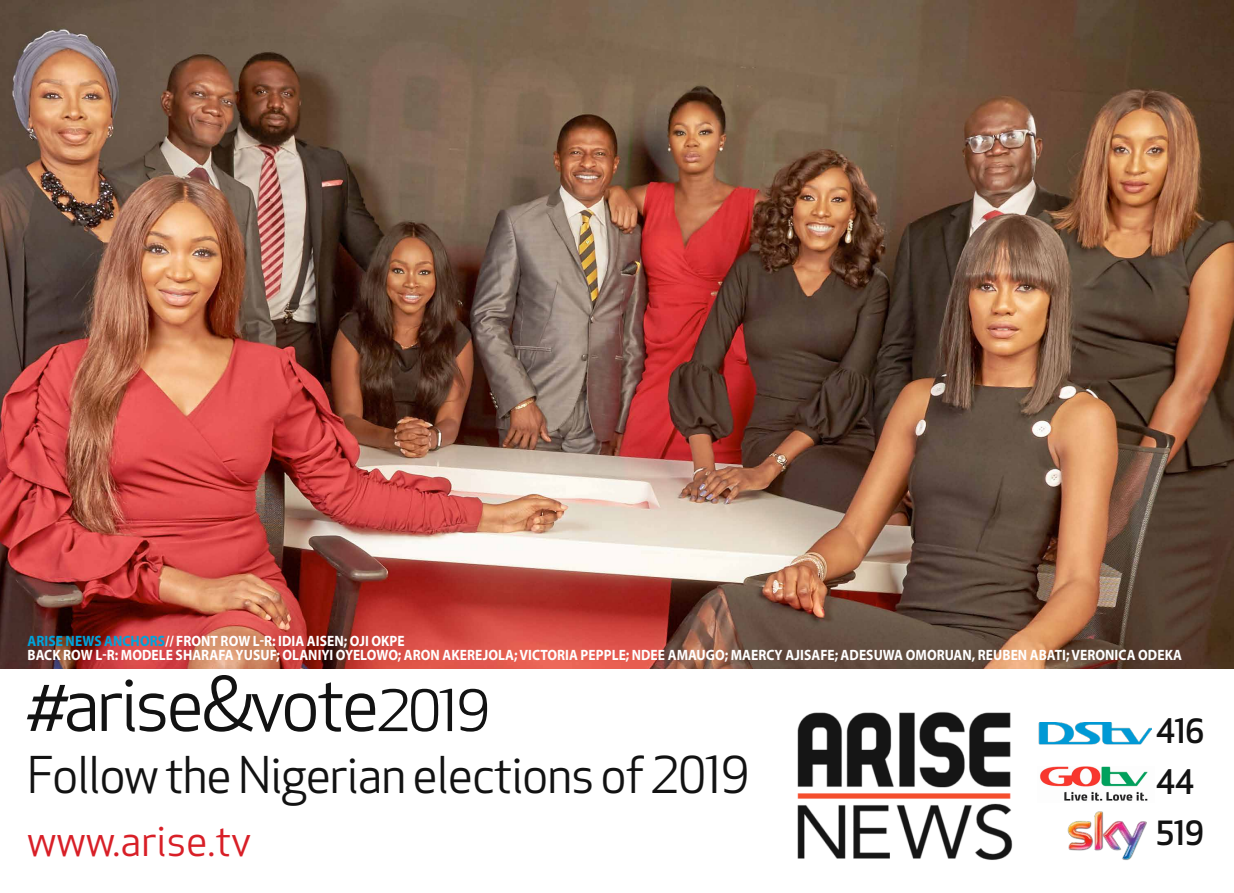
<style>
.page{position:relative;width:1234px;height:893px;background:#fff}
.page>*{position:absolute;margin:0;border:0;box-sizing:border-box;transform-origin:0 0}
.t1{font:73.65px "Apex New";letter-spacing:-.04em;color:#121212}
.t2{font:55.65px "Apex New";color:#121212;scale:1.06 1}
.t3{font:49.5px "Apex New";letter-spacing:-.02em;color:#121212}
.t4{font:41.92px "Apex New";color:#d81f27}
.t5{font:500 32.62px/51.2px "Apex New";letter-spacing:-.02em;color:#121212}
.t6{font:700 15px/14.5px "Myriad Pro";letter-spacing:.005em;color:#fff;scale:.9 1}
.s1{color:#00a3db}
</style>
<div class="page">
<img style="left:0;top:1px;width:1233px;height:667px">
<img style="left:797px;top:711px;width:266px;height:149px">
<img style="left:1037px;top:723px;width:114px;height:23px">
<img style="left:1037px;top:766px;width:111px;height:37px">
<img style="left:1067px;top:811px;width:78px;height:49px">
<p class="t6" style="left:28px;top:633px;width:1283px"><span class="s1">ARISE NEWS ANCHORS</span>// FRONT ROW L-R: IDIA AISEN; OJI OKPE<br>BACK ROW L-R: MODELE SHARAFA YUSUF; OLANIYI OYELOWO; ARON AKEREJOLA; VICTORIA PEPPLE; NDEE AMAUGO; MAERCY AJISAFE; ADESUWA OMORUAN, REUBEN ABATI; VERONICA ODEKA</p>
<h2 class="t2" style="left:376px;top:676px;width:108px">2019</h2>
<h1 class="t1" style="left:25px;top:658px;width:355px">#arise&amp;vote</h1>
<h3 class="t5" style="left:1155px;top:705px;width:50px">416<br>44<br>519</h3>
<h3 class="t3" style="left:27px;top:744px;width:723px">Follow the Nigerian elections of 2019</h3>
<h3 class="t4" style="left:27px;top:814px;width:226px">www.arise.tv</h3>
</div>
